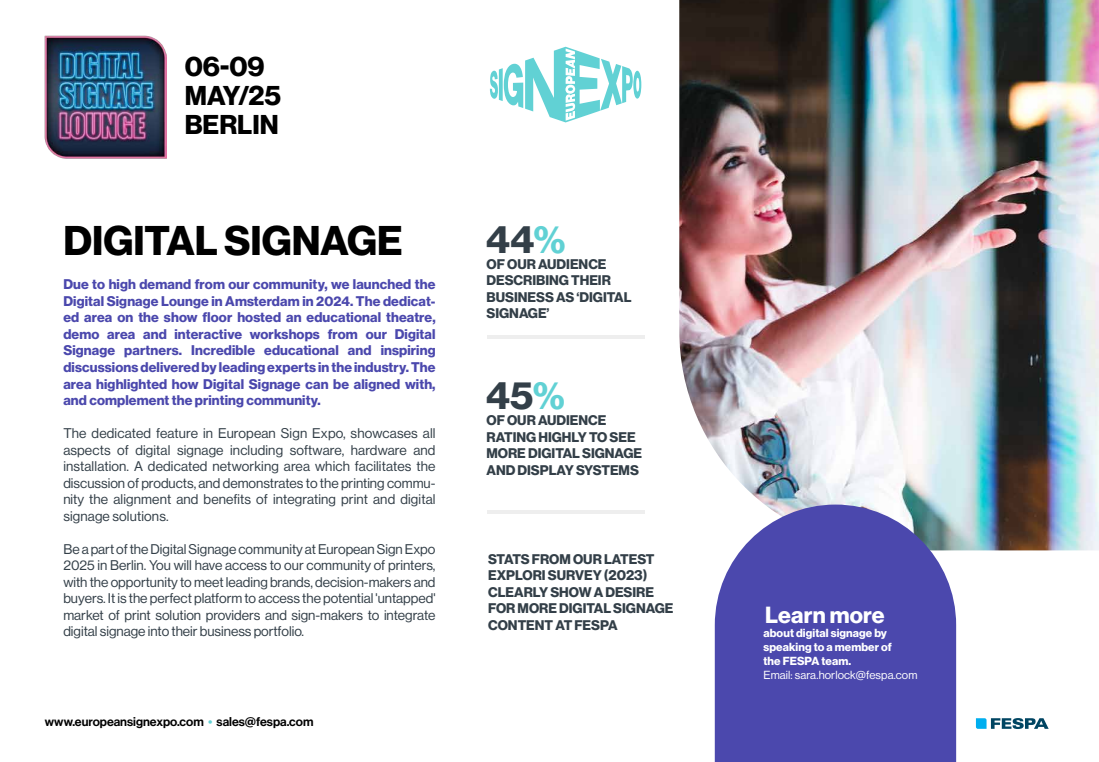
<style>
.page{position:relative;width:1099px;height:762px;background:#fff}
.page>*{position:absolute;margin:0;border:0;box-sizing:border-box;transform-origin:0 0}
.t1{font:40.62px "N Haas Grotesk DS Pro 75 Bd";color:#000}
.t2{font:37.12px "N Haas Grotesk DS Pro 75 Bd";color:#333f48}
.t3{font:26.62px/29.2px "N Haas Grotesk DS Pro 75 Bd";color:#000}
.t4{font:22.88px "N Haas Grotesk DS Pro 75 Bd";letter-spacing:.01em;color:#fff}
.t5{font:13.75px/16.5px "N Haas Grotesk DS Pro 55 Rg";color:#333f48;text-align:justify}
.t6{font:13.75px/16.5px "N Haas Grotesk DS Pro 75 Bd";letter-spacing:.01em;color:#4b48ad;text-align:justify}
.t7{font:13.75px/16.4px "N Haas Grotesk DS Pro 75 Bd";color:#333f48}
.t8{font:12.5px "N Haas Grotesk DS Pro 65 Md";color:#000}
.t9{font:11.5px/13.8px "N Haas Grotesk DS Pro 75 Bd";letter-spacing:.01em;color:#fff}
.t10{font:11.5px "N Haas Grotesk DS Pro 55 Rg";letter-spacing:.01em;color:#fff}
.s1{color:#61d1d4}
</style>
<div class="page">
<svg style="left:975px;top:718px;width:73px;height:11px"></svg>
<svg style="left:490px;top:47px;width:151px;height:75px"></svg>
<img style="left:679px;top:0;width:419px;height:550px">
<svg style="left:714px;top:504px;width:242px;height:258px;fill:#4b48ad"></svg>
<hr style="left:487px;top:336px;width:157px;height:3px;background:#000">
<hr style="left:487px;top:510px;width:157px;height:4px;background:#eee">
<img style="left:44px;top:36px;width:123px;height:122px">
<h3 class="t3" style="left:185px;top:52px;width:98px">06-09<br>MAY/25<br>BERLIN</h3>
<h1 class="t1" style="left:64px;top:217px;width:340px">DIGITAL SIGNAGE</h1>
<p class="t6" style="left:63px;top:277px;width:374px">Due to high demand from our community, we launched the Digital Signage Lounge in Amsterdam in 2024. The dedicat&shy;ed area on the show floor hosted an educational theatre, demo area and interactive workshops from our Digital Signage partners. Incredible educational and inspiring discussions delivered by leading experts in the industry. The area highlighted how Digital Signage can be aligned with, and complement the printing community.</p>
<p class="t5" style="left:63px;top:425px;width:374px">The dedicated feature in European Sign Expo, showcases all aspects of digital signage including software, hardware and installation. A dedicated networking area which facilitates the discussion of products, and demonstrates to the printing commu&shy;nity the alignment and benefits of integrating print and digital signage solutions.</p>
<p class="t5" style="left:63px;top:540px;width:374px">Be a part of the Digital Signage community at European Sign Expo 2025 in Berlin. You will have access to our community of printers, with the opportunity to meet leading brands, decision-makers and buyers. It is the perfect platform to access the potential 'untapped' market of print solution providers and sign-makers to integrate digital signage into their business portfolio.</p>
<p class="t8" style="left:45px;top:714px;width:270px">www.europeansignexpo.com <span class="s1">•</span> sales@fespa.com</p>
<h2 class="t2" style="left:486px;top:218px;width:81px">44<span class="s1">%</span></h2>
<p class="t7" style="left:486px;top:256px;width:146px">OF OUR AUDIENCE<br>DESCRIBING THEIR<br>BUSINESS AS ‘DIGITAL<br>SIGNAGE’</p>
<h2 class="t2" style="left:486px;top:375px;width:80px">45<span class="s1">%</span></h2>
<p class="t7" style="left:486px;top:413px;width:157px">OF OUR AUDIENCE<br>RATING HIGHLY TO SEE<br>MORE DIGITAL SIGNAGE<br>AND DISPLAY SYSTEMS</p>
<p class="t7" style="left:488px;top:551px;width:187px">STATS FROM OUR LATEST<br>EXPLORI SURVEY (2023)<br>CLEARLY SHOW A DESIRE<br>FOR MORE DIGITAL SIGNAGE<br>CONTENT AT FESPA</p>
<h3 class="t4" style="left:765px;top:601px;width:121px">Learn more</h3>
<p class="t9" style="left:763px;top:627px;width:130px">about digital signage by speaking to a member of the FESPA team.</p>
<p class="t10" style="left:763px;top:668px;width:155px">Email: sara.horlock@fespa.com</p>
</div>
